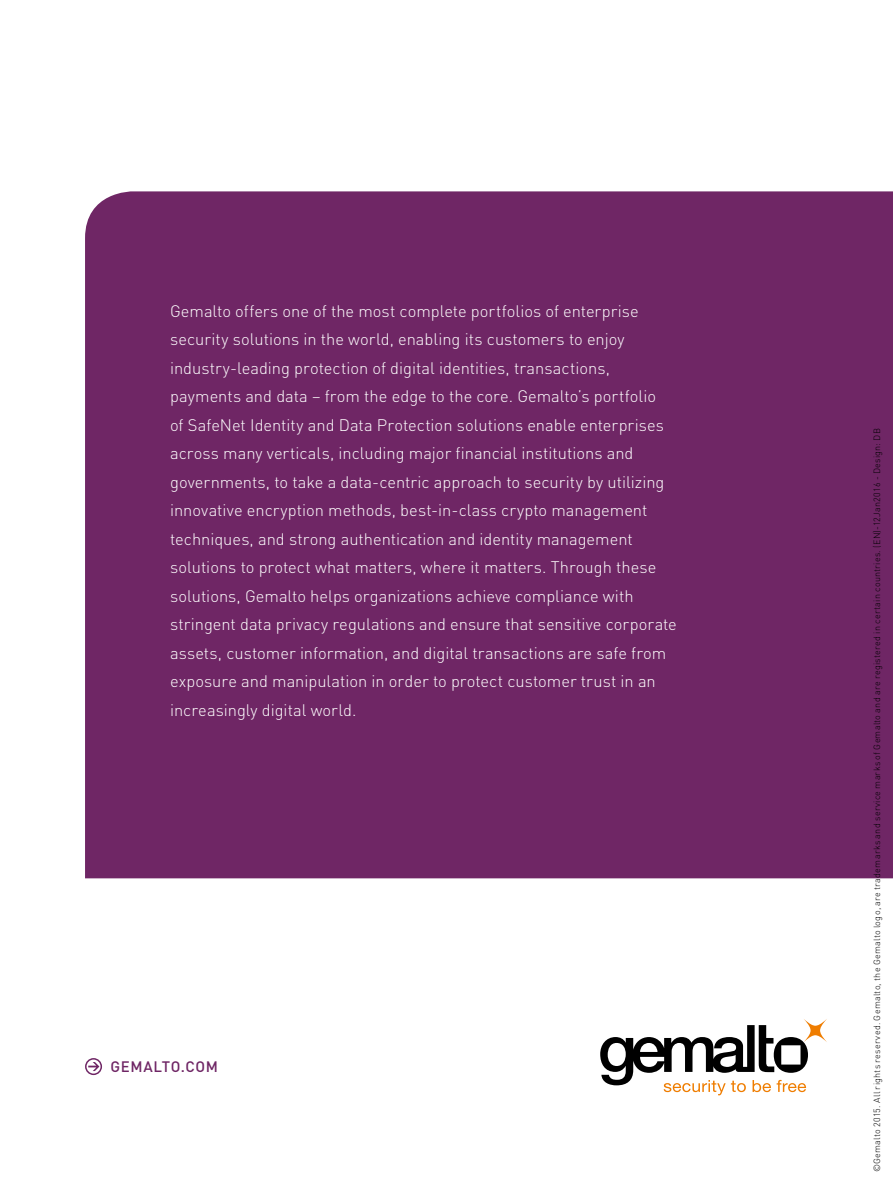
<style>
.page{position:relative;width:893px;height:1191px;background:#fff}
.page>*{position:absolute;margin:0;border:0;box-sizing:border-box;transform-origin:0 0}
.t1{font:300 16.5px/28.5px "DIN Pro";color:#fff}
.t2{font:500 15px "DIN Pro";letter-spacing:.04em;color:#6f2665}
.t3{font:300 9px "DIN Pro";letter-spacing:.025em;color:#000}
</style>
<div class="page">
<svg style="left:85px;top:1058px;width:17px;height:17px"></svg>
<div style="left:85px;top:191px;width:808px;height:687px;background:#6f2665"></div>
<svg style="left:600px;top:1019px;width:227px;height:76px"></svg>
<p class="t1" style="left:170px;top:296px;width:508px">Gemalto offers one of the most complete portfolios of enterprise security solutions in the world, enabling its customers to enjoy industry-leading protection of digital identities, transactions, payments and data – from the edge to the core. Gemalto’s portfolio<br>of SafeNet Identity and Data Protection solutions enable enterprises across many verticals, including major financial institutions and governments, to take a data-centric approach to security by utilizing innovative encryption methods, best-in-class crypto management techniques, and strong authentication and identity management solutions to protect what matters, where it matters. Through these solutions, Gemalto helps organizations achieve compliance with stringent data privacy regulations and ensure that sensitive corporate assets, customer information, and digital transactions are safe from exposure and manipulation in order to protect customer trust in an increasingly digital world.</p>
<p class="t2" style="left:111px;top:1056px;width:109px">GEMALTO.COM</p>
<p class="t3" style="left:871px;top:1172px;width:745px;rotate:-90deg">©Gemalto 2015. All rights reserved. Gemalto, the Gemalto logo, are trademarks and service marks of Gemalto and are registered in certain countries. (EN)-12Jan2016 - Design: DB</p>
</div>
